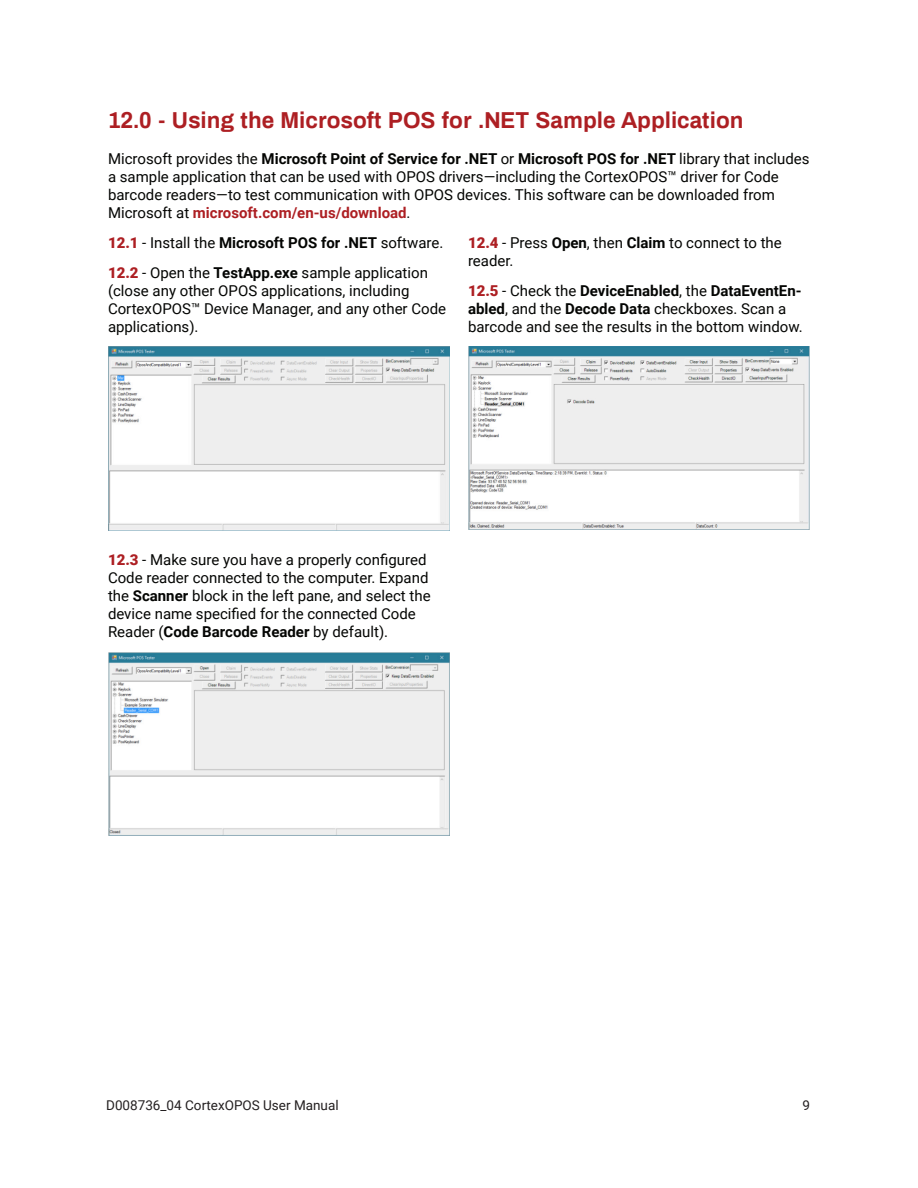
<style>
.page{position:relative;width:918px;height:1188px;background:#fff}
.page>*{position:absolute;margin:0;border:0;box-sizing:border-box;transform-origin:0 0}
.t1{font:700 22.5px "Archivo";color:#ad1f23}
.Body_text{font:15px/18px "Roboto";color:#040503}
.t2{font:13.5px "Roboto";color:#231f20}
.s1{font-weight:700}
.s2{font-weight:700;color:#ad1f23}
.s3{font-weight:900;color:#ad1f23}
</style>
<div class="page">
<img style="left:108px;top:347px;width:342px;height:183px">
<img style="left:108px;top:652px;width:342px;height:184px">
<img style="left:468px;top:347px;width:342px;height:183px">
<h1 class="t1" style="left:108px;top:103px;width:637px">12.0 - Using the Microsoft POS for .NET Sample Application</h1>
<p class="Body_text" style="left:108px;top:149px;width:703px">Microsoft provides the <span class="s1">Microsoft Point of Service for .NET</span> or <span class="s1">Microsoft POS for .NET</span> library that includes a sample application that can be used with OPOS drivers—including the CortexOPOS™ driver for Code barcode readers—to test communication with OPOS devices. This software can be downloaded from Microsoft at <span class="s2">microsoft.com/en-us/download</span>.</p>
<p class="Body_text" style="left:108px;top:233px;width:337px"><span class="s3">12.1</span> - Install the <span class="s1">Microsoft POS for .NET</span> software.</p>
<p class="Body_text" style="left:108px;top:263px;width:340px"><span class="s3">12.2</span> - Open the <span class="s1">TestApp.exe</span> sample application (close any other OPOS applications, including CortexOPOS™ Device Manager, and any other Code applications).</p>
<p class="Body_text" style="left:468px;top:233px;width:315px"><span class="s3">12.4</span> - Press <span class="s1">Open</span>, then <span class="s1">Claim</span> to connect to the reader.</p>
<p class="Body_text" style="left:468px;top:281px;width:336px"><span class="s3">12.5</span> - Check the <span class="s1">DeviceEnabled</span>, the <span class="s1">DataEventEn&shy;abled</span>, and the <span class="s1">Decode Data</span> checkboxes. Scan a barcode and see the results in the bottom window.</p>
<p class="Body_text" style="left:108px;top:550px;width:324px"><span class="s3">12.3</span> - Make sure you have a properly configured Code reader connected to the computer. Expand the <span class="s1">Scanner</span> block in the left pane, and select the device name specified for the connected Code Reader (<span class="s1">Code Barcode Reader</span> by default).</p>
<p class="t2" style="left:106px;top:1095px;width:234px">D008736_04 CortexOPOS User Manual</p>
<p class="t2" style="left:803px;top:1095px;width:9px">9</p>
</div>
